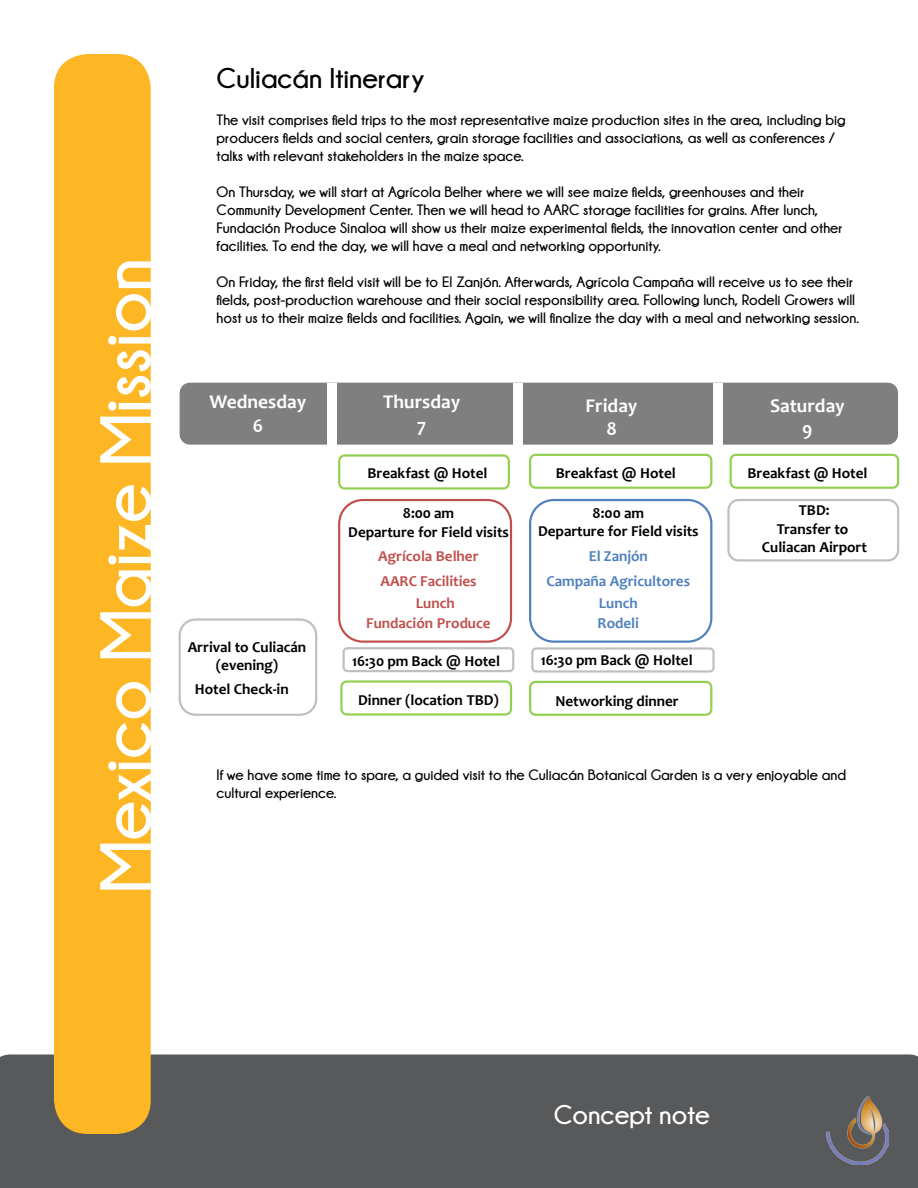
<style>
.page{position:relative;width:918px;height:1188px;background:#fff}
.page>*{position:absolute;margin:0;border:0;box-sizing:border-box;transform-origin:0 0}
.t1{font:700 72px "Champagne&Limousines";color:#fff}
.t2{font:700 28.5px "Champagne&Limousines";color:#000}
.t3{font:700 27px "Champagne&Limousines";color:#fff}
.t4{font:700 19.5px/23.4px "Candara";color:#fff;text-align:center}
.t5{font:700 15.15px/18.1px "Candara";color:#000;text-align:center}
.t6{font:700 15.15px "Candara";color:#c0504d}
.t7{font:700 15.15px/25px "Candara";color:#4f81bd;text-align:center}
.t8{font:700 15px/18px "Champagne&Limousines";color:#000}
</style>
<div class="page">
<div style="left:0;top:1054px;width:918px;height:134px;background:#58595b"></div>
<img style="left:826px;top:1097px;width:62px;height:68px">
<div style="left:54px;top:54px;width:97px;height:1080px;background:#fdb724;border-radius:34px"></div>
<div style="left:180px;top:383px;width:718px;height:62px;background:#7f7f7f;border-radius:10px"></div>
<div style="left:730px;top:454px;width:169px;height:35px;border:2px solid #92d050;border-radius:5px"></div>
<div style="left:727px;top:499px;width:172px;height:63px;border:2px solid #bfbfbf;border-radius:10px"></div>
<div style="left:529px;top:454px;width:183px;height:35px;border:2px solid #92d050;border-radius:5px"></div>
<div style="left:338px;top:454px;width:172px;height:36px;border:2px solid #92d050;border-radius:5px"></div>
<div style="left:338px;top:499px;width:174px;height:144px;border:2px solid #c0504d;border-radius:24px"></div>
<div style="left:340px;top:680px;width:172px;height:36px;border:2px solid #92d050;border-radius:5px"></div>
<div style="left:529px;top:499px;width:183px;height:144px;border:2px solid #4f81bd;border-radius:24px"></div>
<div style="left:529px;top:681px;width:183px;height:35px;border:2px solid #92d050;border-radius:5px"></div>
<div style="left:179px;top:618px;width:138px;height:98px;border:2px solid #bfbfbf;border-radius:16px"></div>
<div style="left:343px;top:647px;width:171px;height:25px;border:2px solid #bfbfbf;border-radius:4px"></div>
<div style="left:531px;top:647px;width:184px;height:26px;border:2px solid #bfbfbf;border-radius:4px"></div>
<div style="left:514px;top:383px;width:9px;height:62px;background:#fff"></div>
<div style="left:327px;top:383px;width:9px;height:62px;background:#fff"></div>
<div style="left:713px;top:383px;width:10px;height:62px;background:#fff"></div>
<h1 class="t1" style="left:86px;top:893px;width:636px;rotate:-90deg">Mexico Maize Mission</h1>
<h2 class="t2" style="left:217px;top:63px;width:209px">Culiacán Itinerary</h2>
<p class="t8" style="left:217px;top:111px;width:630px">The visit comprises field trips to the most representative maize production sites in the area, including big producers fields and social centers, grain storage facilities and associations, as well as conferences / talks with relevant stakeholders in the maize space.</p>
<p class="t8" style="left:217px;top:183px;width:627px">On Thursday, we will start at Agrícola Belher where we will see maize fields, greenhouses and their Community Development Center. Then we will head to AARC storage facilities for grains. After lunch, Fundación Produce Sinaloa will show us their maize experimental fields, the innovation center and other facilities. To end the day, we will have a meal and networking opportunity.</p>
<p class="t8" style="left:217px;top:273px;width:644px">On Friday, the first field visit will be to El Zanjón. Afterwards, Agrícola Campaña will receive us to see their fields, post-production warehouse and their social responsibility area. Following lunch, Rodeli Growers will host us to their maize fields and facilities. Again, we will finalize the day with a meal and networking session.</p>
<h3 class="t4" style="left:210px;top:390px;width:98px">Wednesday<br>6</h3>
<h3 class="t4" style="left:383px;top:390px;width:79px">Thursday<br>7</h3>
<h3 class="t4" style="left:586px;top:393px;width:53px">Friday<br>8</h3>
<h3 class="t4" style="left:770px;top:393px;width:76px">Saturday<br>9</h3>
<p class="t5" style="left:367px;top:464px;width:121px">Breakfast @ Hotel</p>
<p class="t5" style="left:556px;top:464px;width:121px">Breakfast @ Hotel</p>
<p class="t5" style="left:748px;top:464px;width:121px">Breakfast @ Hotel</p>
<p class="t5" style="left:762px;top:501px;width:107px">TBD:<br>Transfer to<br>Culiacan Airport</p>
<p class="t5" style="left:348px;top:504px;width:162px">8:00 am<br>Departure for Field visits</p>
<p class="t5" style="left:538px;top:504px;width:162px">8:00 am<br>Departure for Field visits</p>
<p class="t6" style="left:378px;top:547px;width:102px">Agrícola Belher</p>
<p class="t7" style="left:546px;top:543px;width:145px">El Zanjón<br>Campaña Agricultores</p>
<p class="t7" style="left:598px;top:611px;width:43px">Rodeli</p>
<p class="t6" style="left:380px;top:572px;width:98px">AARC Facilities</p>
<p class="t6" style="left:416px;top:594px;width:40px">Lunch</p>
<p class="t7" style="left:599px;top:591px;width:40px">Lunch</p>
<p class="t6" style="left:366px;top:614px;width:126px">Fundación Produce</p>
<p class="t5" style="left:188px;top:638px;width:120px">Arrival to Culiacán (evening)</p>
<p class="t5" style="left:195px;top:680px;width:95px">Hotel Check-in</p>
<p class="t5" style="left:352px;top:652px;width:149px">16:30 pm Back @ Hotel</p>
<p class="t5" style="left:541px;top:651px;width:153px">16:30 pm Back @ Holtel</p>
<p class="t5" style="left:358px;top:691px;width:142px">Dinner (location TBD)</p>
<p class="t5" style="left:555px;top:692px;width:125px">Networking dinner</p>
<p class="t8" style="left:217px;top:766px;width:631px">If we have some time to spare, a guided visit to the Culiacán Botanical Garden is a very enjoyable and cultural experience.</p>
<h3 class="t3" style="left:554px;top:1100px;width:157px">Concept note</h3>
</div>
